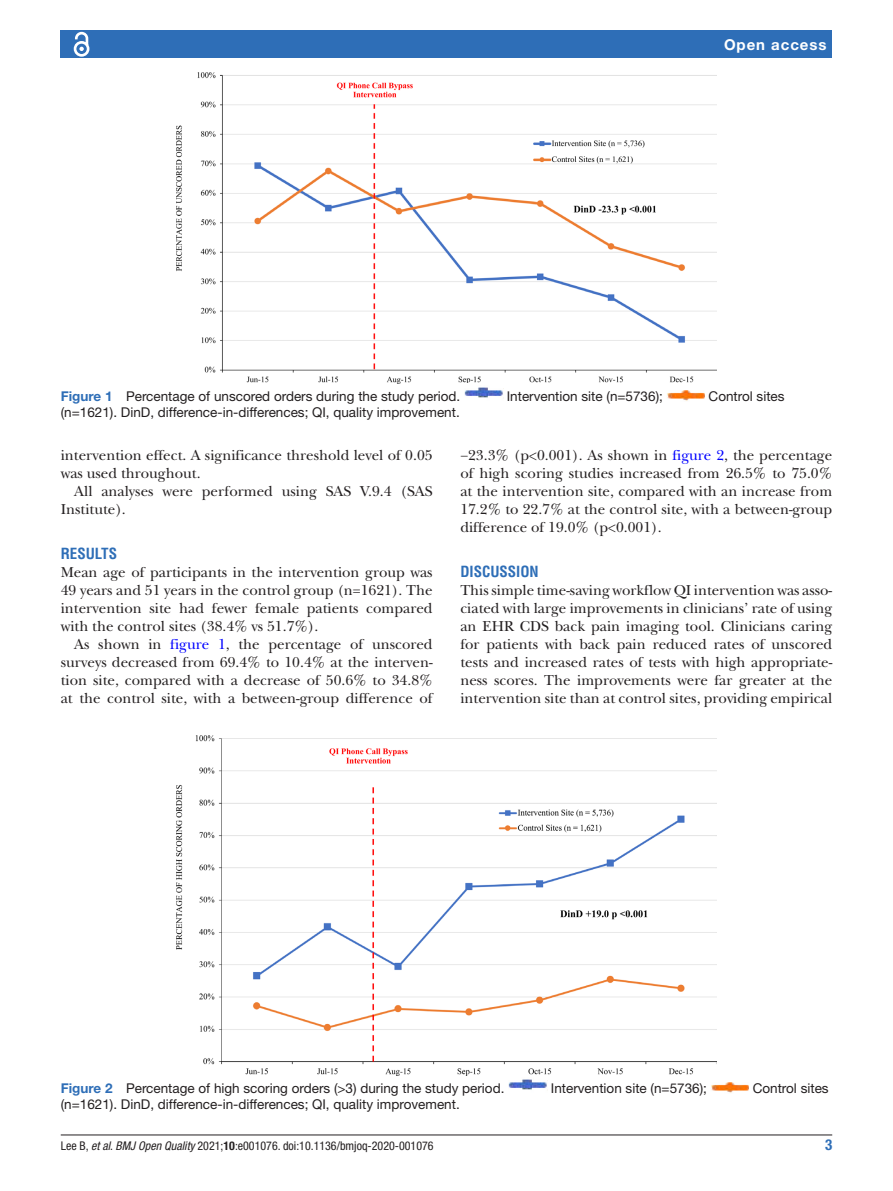
<style>
.page{position:relative;width:893px;height:1191px;background:#fff}
.page>*{position:absolute;margin:0;border:0;box-sizing:border-box;transform-origin:0 0}
.t1{font:15px/18px "New Baskerville";color:#231f20;text-align:justify}
.t2{font:700 condensed 15px "Helvetica LT Std";color:#2e6eb7}
.t3{font:700 15px "Helvetica Neue LT Std";letter-spacing:.065em;color:#fff}
.t4{font:700 condensed 15px "Helvetica Neue LT Std";color:#2e6eb7}
.t5{font:13.5px "Helvetica Neue LT Std";color:#231f20}
.t6{font:condensed 12px "Helvetica Neue LT Std";color:#231f20}
.s1{font-weight:700;color:#2e6eb7}
.s2{color:#00f}
.s3{font-style:italic}
.s4{font-weight:700}
</style>
<div class="page">
<hr style="left:61px;top:1134px;width:771px;height:1px;background:#231f20">
<div style="left:61px;top:31px;width:771px;height:27px;background:#2e6eb7"></div>
<svg style="left:73px;top:31px;width:17px;height:26px"></svg>
<img style="left:176px;top:73px;width:540px;height:310px">
<img style="left:464px;top:387px;width:39px;height:11px">
<img style="left:667px;top:390px;width:38px;height:11px">
<img style="left:176px;top:735px;width:540px;height:340px">
<img style="left:508px;top:1079px;width:39px;height:11px">
<img style="left:711px;top:1082px;width:38px;height:11px">
<p class="t3" style="left:724px;top:35px;width:104px">Open access</p>
<p class="t5" style="left:61px;top:388px;width:401px"><span class="s1">Figure 1</span> Percentage of unscored orders during the study period.</p>
<p class="t5" style="left:507px;top:388px;width:158px">Intervention site (n=5736);</p>
<p class="t5" style="left:709px;top:388px;width:78px">Control sites</p>
<p class="t5" style="left:61px;top:404px;width:400px">(n=1621). DinD, difference-in-differences; QI, quality improvement.</p>
<p class="t1" style="left:61px;top:446px;width:373px">intervention effect. A significance threshold level of 0.05 was used throughout.</p>
<p class="t1" style="left:61px;top:482px;width:373px;text-indent:14px">All analyses were performed using SAS V.9.4 (SAS<br>Institute).</p>
<p class="t2" style="left:61px;top:544px;width:58px">RESULTS</p>
<p class="t1" style="left:61px;top:563px;width:373px">Mean age of participants in the intervention group was 49 years and 51 years in the control group (n=1621). The intervention site had fewer female patients compared with the control sites (38.4% vs 51.7%).</p>
<p class="t1" style="left:61px;top:635px;width:373px;text-indent:14px">As shown in <span class="s2">figure 1</span>, the percentage of unscored surveys decreased from 69.4% to 10.4% at the interven&shy;tion site, compared with a decrease of 50.6% to 34.8% at the control site, with a between-group difference of</p>
<p class="t1" style="left:460px;top:446px;width:373px">−23.3% (p&lt;0.001). As shown in <span class="s2">figure 2</span>, the percentage of high scoring studies increased from 26.5% to 75.0% at the intervention site, compared with an increase from 17.2% to 22.7% at the control site, with a between-group difference of 19.0% (p&lt;0.001).</p>
<p class="t2" style="left:460px;top:562px;width:80px">DISCUSSION</p>
<p class="t1" style="left:460px;top:581px;width:373px">This simple time-saving workflow QI intervention was asso&shy;ciated with large improvements in clinicians’ rate of using an EHR CDS back pain imaging tool. Clinicians caring for patients with back pain reduced rates of unscored tests and increased rates of tests with high appropriate&shy;ness scores. The improvements were far greater at the intervention site than at control sites, providing empirical</p>
<p class="t5" style="left:61px;top:1080px;width:445px"><span class="s1">Figure 2</span> Percentage of high scoring orders (&gt;3) during the study period.</p>
<p class="t5" style="left:551px;top:1080px;width:158px">Intervention site (n=5736);</p>
<p class="t5" style="left:753px;top:1080px;width:78px">Control sites</p>
<p class="t5" style="left:61px;top:1096px;width:400px">(n=1621). DinD, difference-in-differences; QI, quality improvement.</p>
<p class="t6" style="left:61px;top:1138px;width:374px">Lee B, <span class="s3">et al</span>. <span class="s3">BMJ Open Quality</span> 2021;<span class="s4">10</span>:e001076. doi:10.1136/bmjoq-2020-001076</p>
<p class="t4" style="left:825px;top:1135px;width:9px">3</p>
</div>
